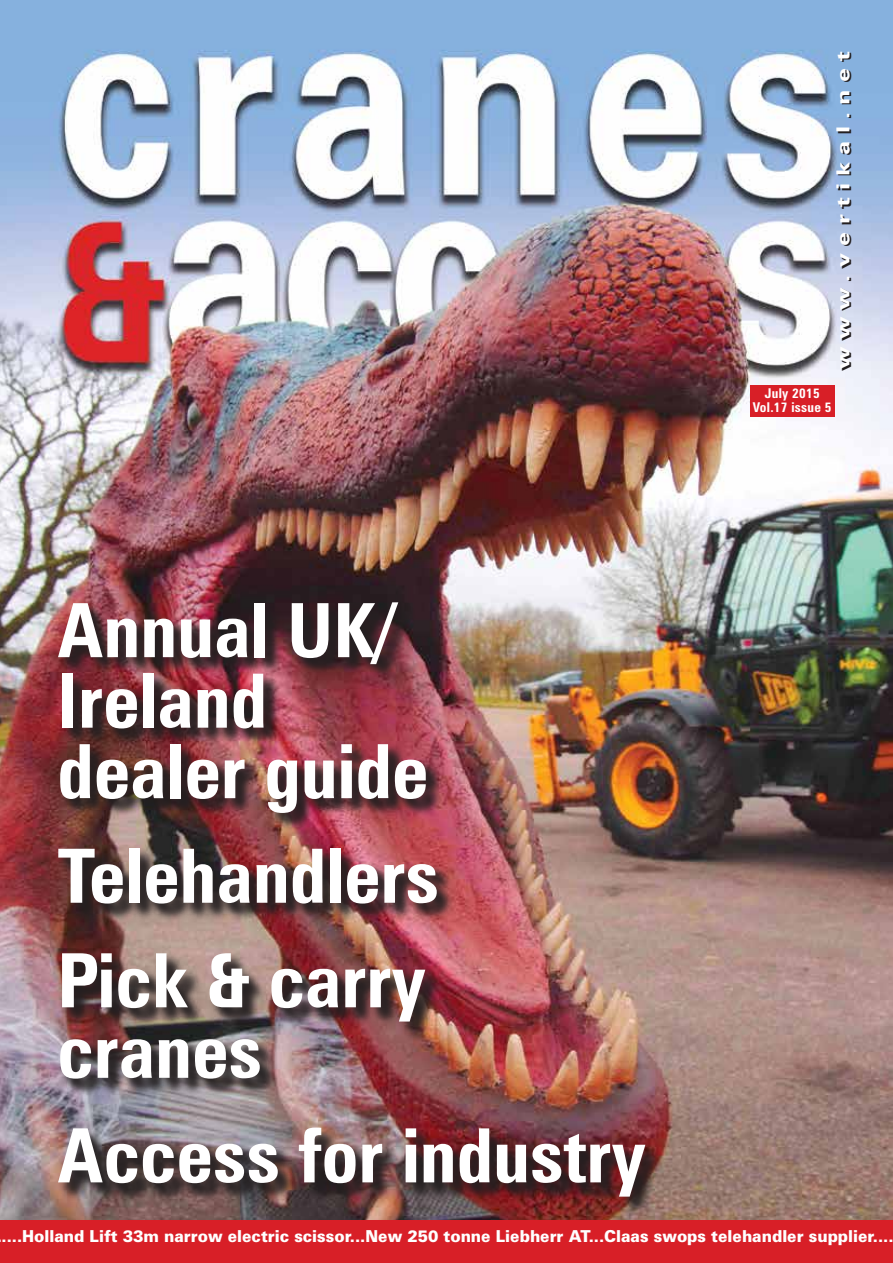
<style>
.page{position:relative;width:893px;height:1263px;background:#fff}
.page>*{position:absolute;margin:0;border:0;box-sizing:border-box;transform-origin:0 0}
.t1{font:700 condensed 75px/70.5px "Zurich BT";color:#fff}
.t2{font:700 18px "Zurich BT";letter-spacing:.28em;color:#231f20;scale:1.43 1}
.t3{font:900 16.5px "Zurich BT";color:#fff;scale:.95 1}
.t4{font:700 condensed 13.5px/13.5px "Zurich BT";letter-spacing:.02em;color:#fff;text-align:center}
</style>
<div class="page">
<img style="left:0;top:0;width:893px;height:1221px">
<div style="left:0;top:1221px;width:893px;height:42px;background:#d81f27"></div>
<div style="left:750px;top:385px;width:84px;height:31px;background:#d81f27"></div>
<div style="left:56px;top:600px;width:603px;height:611px;background:#231f20;opacity:.85"></div>
<p class="t2" style="left:834px;top:371px;width:224px;rotate:-90deg">www.vertikal.net</p>
<p class="t2" style="left:842px;top:372px;width:224px;rotate:-90deg">www.vertikal.net</p>
<h1 class="t1" style="left:57px;top:595px;width:373px">Annual UK/<br>Ireland dealer guide</h1>
<h1 class="t1" style="left:57px;top:823px;width:383px;line-height:104.6px">Telehandlers<br>Pick &amp; carry</h1>
<h1 class="t1" style="left:57px;top:998px;width:589px;line-height:104.6px">cranes<br>Access for industry</h1>
<p class="t4" style="left:753px;top:387px;width:80px">July 2015<br>Vol.17 issue 5</p>
<p class="t3" style="left:2px;top:1226px;width:940px">....Holland Lift 33m narrow electric scissor...New 250 tonne Liebherr AT...Claas swops telehandler supplier....</p>
</div>
